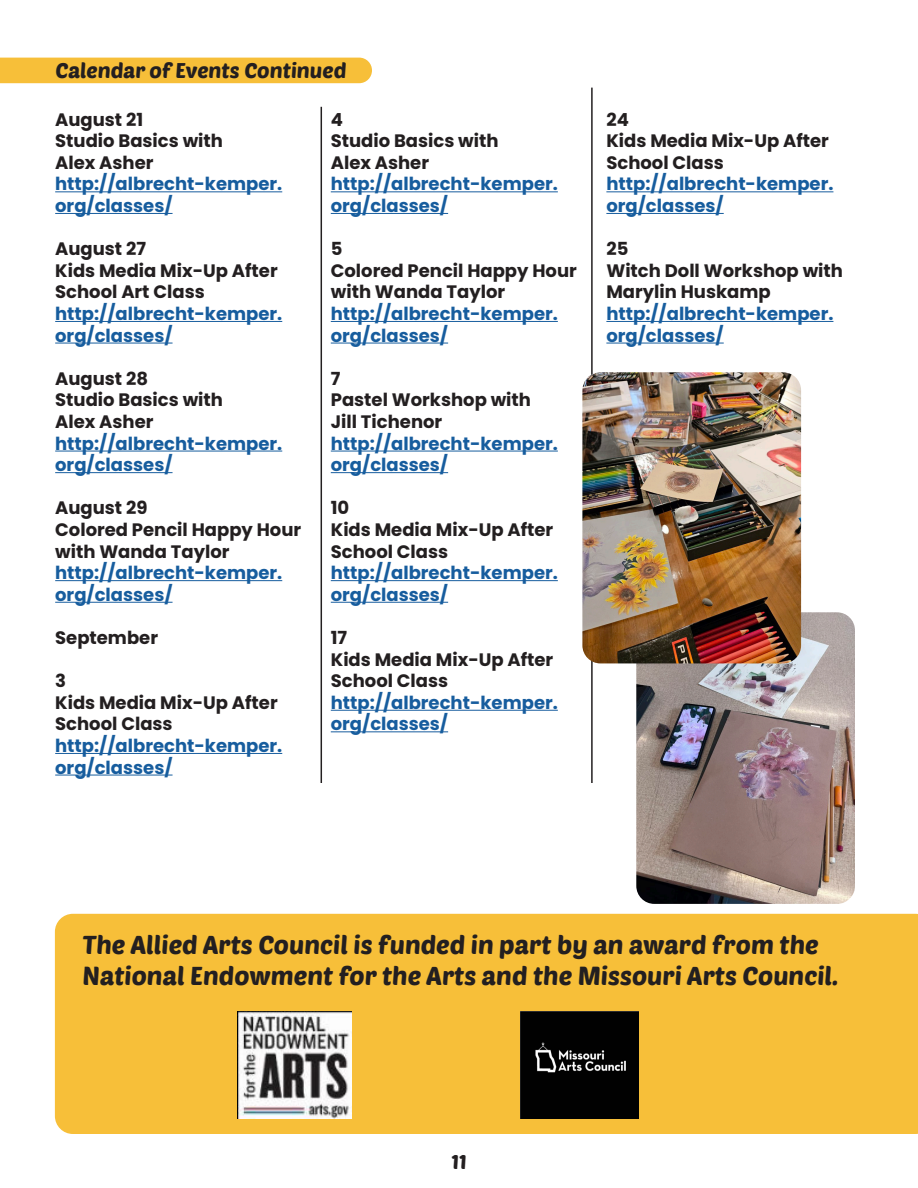
<style>
.page{position:relative;width:918px;height:1188px;background:#fff}
.page>*{position:absolute;margin:0;border:0;box-sizing:border-box;transform-origin:0 0}
.t1{font:25.5px/31.5px "Poetsen One";color:#231f20}
.t2{font:21px "Poetsen One";color:#231f20}
.t3{font:19.5px "Poetsen One";color:#231f20}
.t4{font:700 18px/21.6px "Poppins";color:#231f20}
.t5{font:700 18px/21.6px "Poppins";color:#175d9e}
</style>
<div class="page">
<img style="left:636px;top:612px;width:219px;height:292px">
<div style="left:55px;top:914px;width:863px;height:220px;background:#f7bf39"></div>
<div style="left:0;top:58px;width:372px;height:25px;background:#f7bf39"></div>
<hr style="left:321px;top:107px;width:1px;height:676px;background:#231f20">
<hr style="left:591px;top:88px;width:2px;height:695px;background:#231f20">
<hr style="left:55px;top:191px;width:227px;height:1px;background:#175d9e">
<hr style="left:55px;top:213px;width:118px;height:1px;background:#175d9e">
<hr style="left:55px;top:321px;width:227px;height:1px;background:#175d9e">
<hr style="left:55px;top:343px;width:118px;height:1px;background:#175d9e">
<hr style="left:55px;top:451px;width:227px;height:1px;background:#175d9e">
<hr style="left:55px;top:472px;width:118px;height:1px;background:#175d9e">
<hr style="left:55px;top:580px;width:227px;height:1px;background:#175d9e">
<hr style="left:55px;top:602px;width:118px;height:1px;background:#175d9e">
<hr style="left:55px;top:753px;width:227px;height:1px;background:#175d9e">
<hr style="left:55px;top:775px;width:118px;height:1px;background:#175d9e">
<hr style="left:331px;top:191px;width:227px;height:1px;background:#175d9e">
<hr style="left:331px;top:213px;width:117px;height:1px;background:#175d9e">
<hr style="left:331px;top:321px;width:227px;height:1px;background:#175d9e">
<hr style="left:331px;top:343px;width:117px;height:1px;background:#175d9e">
<hr style="left:331px;top:451px;width:227px;height:1px;background:#175d9e">
<hr style="left:331px;top:472px;width:117px;height:1px;background:#175d9e">
<hr style="left:331px;top:580px;width:227px;height:1px;background:#175d9e">
<hr style="left:331px;top:602px;width:117px;height:1px;background:#175d9e">
<hr style="left:331px;top:710px;width:227px;height:1px;background:#175d9e">
<hr style="left:331px;top:731px;width:117px;height:1px;background:#175d9e">
<hr style="left:606px;top:191px;width:227px;height:1px;background:#175d9e">
<hr style="left:606px;top:213px;width:118px;height:1px;background:#175d9e">
<hr style="left:606px;top:321px;width:227px;height:1px;background:#175d9e">
<hr style="left:606px;top:343px;width:118px;height:1px;background:#175d9e">
<img style="left:238px;top:1011px;width:113px;height:108px">
<img style="left:520px;top:1011px;width:119px;height:108px">
<img style="left:582px;top:372px;width:219px;height:291px">
<p class="t2" style="left:56px;top:57px;width:293px">Calendar of Events Continued</p>
<p class="t4" style="left:55px;top:109px;width:89px">August 21</p>
<p class="t4" style="left:55px;top:130px;width:169px">Studio Basics with</p>
<p class="t4" style="left:55px;top:152px;width:100px">Alex Asher</p>
<p class="t5" style="left:55px;top:173px;width:229px">http://albrecht-kemper. org/classes/</p>
<p class="t4" style="left:55px;top:238px;width:92px">August 27</p>
<p class="t4" style="left:55px;top:260px;width:224px">Kids Media Mix-Up After<br>School Art Class</p>
<p class="t5" style="left:55px;top:303px;width:229px">http://albrecht-kemper. org/classes/</p>
<p class="t4" style="left:55px;top:368px;width:94px">August 28</p>
<p class="t4" style="left:55px;top:389px;width:169px">Studio Basics with</p>
<p class="t4" style="left:55px;top:411px;width:100px">Alex Asher</p>
<p class="t5" style="left:55px;top:433px;width:229px">http://albrecht-kemper. org/classes/</p>
<p class="t4" style="left:55px;top:497px;width:94px">August 29</p>
<p class="t4" style="left:55px;top:519px;width:248px">Colored Pencil Happy Hour</p>
<p class="t4" style="left:55px;top:541px;width:176px">with Wanda Taylor</p>
<p class="t5" style="left:55px;top:562px;width:229px">http://albrecht-kemper. org/classes/</p>
<p class="t4" style="left:55px;top:627px;width:104px">September</p>
<p class="t4" style="left:55px;top:670px;width:12px">3</p>
<p class="t4" style="left:55px;top:692px;width:224px">Kids Media Mix-Up After<br>School Class</p>
<p class="t5" style="left:55px;top:735px;width:229px">http://albrecht-kemper. org/classes/</p>
<p class="t4" style="left:331px;top:109px;width:14px">4</p>
<p class="t4" style="left:331px;top:130px;width:169px">Studio Basics with</p>
<p class="t4" style="left:331px;top:152px;width:100px">Alex Asher</p>
<p class="t5" style="left:331px;top:173px;width:229px">http://albrecht-kemper. org/classes/</p>
<p class="t4" style="left:331px;top:238px;width:13px">5</p>
<p class="t4" style="left:331px;top:260px;width:248px">Colored Pencil Happy Hour</p>
<p class="t4" style="left:331px;top:281px;width:176px">with Wanda Taylor</p>
<p class="t5" style="left:331px;top:303px;width:229px">http://albrecht-kemper. org/classes/</p>
<p class="t4" style="left:331px;top:368px;width:11px">7</p>
<p class="t4" style="left:331px;top:389px;width:202px">Pastel Workshop with</p>
<p class="t4" style="left:331px;top:411px;width:113px">Jill Tichenor</p>
<p class="t5" style="left:331px;top:433px;width:229px">http://albrecht-kemper. org/classes/</p>
<p class="t4" style="left:331px;top:497px;width:20px">10</p>
<p class="t4" style="left:331px;top:519px;width:224px">Kids Media Mix-Up After<br>School Class</p>
<p class="t5" style="left:331px;top:562px;width:229px">http://albrecht-kemper. org/classes/</p>
<p class="t4" style="left:331px;top:627px;width:18px">17</p>
<p class="t4" style="left:331px;top:649px;width:224px">Kids Media Mix-Up After<br>School Class</p>
<p class="t5" style="left:331px;top:692px;width:229px">http://albrecht-kemper. org/classes/</p>
<p class="t4" style="left:606px;top:109px;width:24px">24</p>
<p class="t4" style="left:606px;top:130px;width:224px">Kids Media Mix-Up After<br>School Class</p>
<p class="t5" style="left:606px;top:173px;width:229px">http://albrecht-kemper. org/classes/</p>
<p class="t4" style="left:606px;top:238px;width:23px">25</p>
<p class="t4" style="left:606px;top:260px;width:238px">Witch Doll Workshop with<br>Marylin Huskamp</p>
<p class="t5" style="left:606px;top:303px;width:229px">http://albrecht-kemper. org/classes/</p>
<p class="t1" style="left:82px;top:928px;width:758px">The Allied Arts Council is funded in part by an award from the<br>National Endowment for the Arts and the Missouri Arts Council.</p>
<p class="t3" style="left:451px;top:1149px;width:17px">11</p>
</div>
